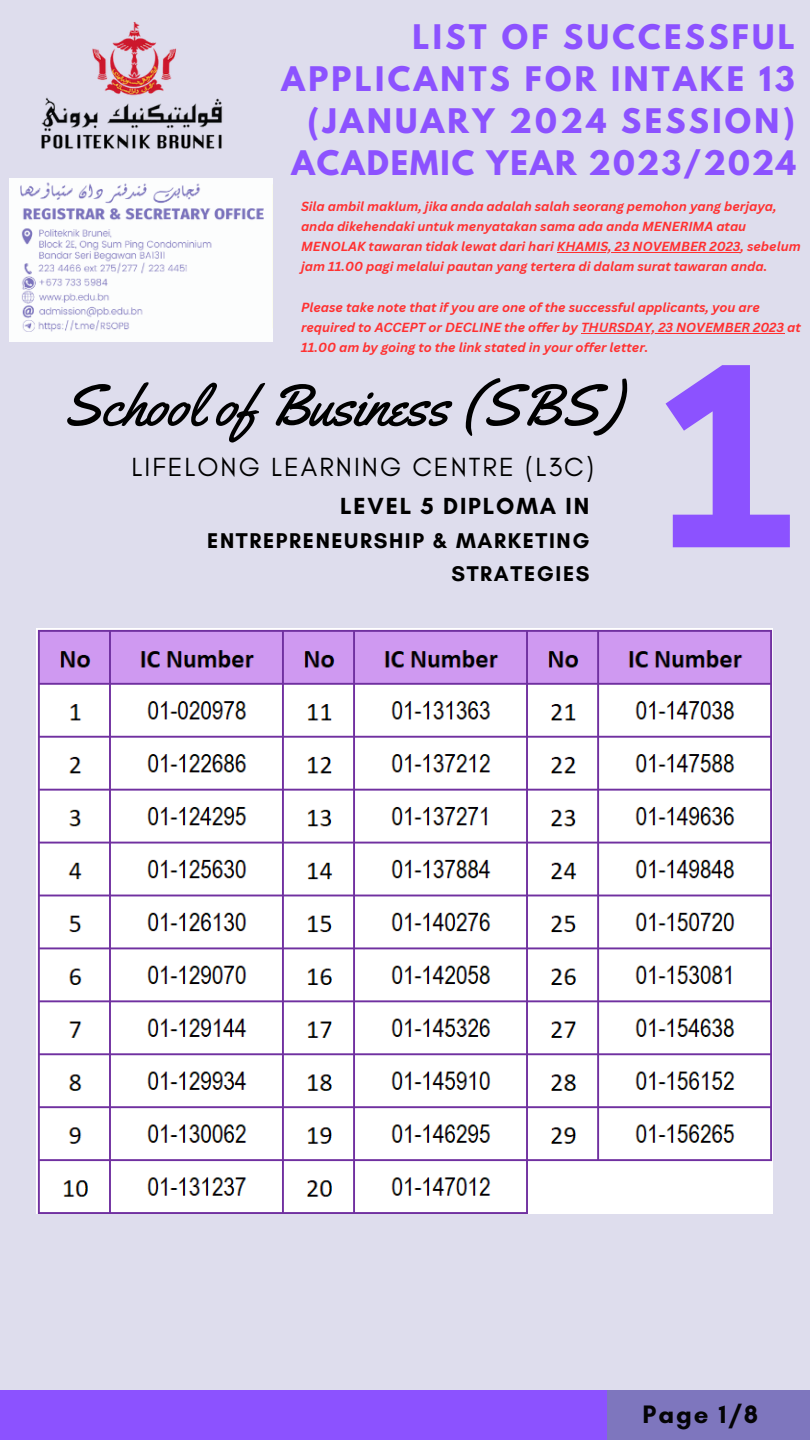
<style>
.page{position:relative;width:810px;height:1440px;background:#dedded}
.page>*{position:absolute;margin:0;border:0;box-sizing:border-box;transform-origin:0 0}
.t1{font:700 233.2px "Cooper Hewitt";color:#8c52ff}
.t2{font:58px "Yellowtail";color:#000}
.t3{font:700 30px/42px "League Spartan";letter-spacing:.11em;color:#8c52ff;text-align:right}
.t4{font:700 30px "League Spartan";letter-spacing:.065em;color:#8c52ff}
.t5{font:26.7px "Glacial Indifference";letter-spacing:.075em;color:#000}
.t6{font:700 25.7px "Glacial Indifference";color:#040405}
.t7{font:700 23.7px "Glacial Indifference";letter-spacing:.075em;color:#000}
.t8{font:700 21.7px/33px "Glacial Indifference";letter-spacing:.075em;color:#000;text-align:right}
.t9{font:italic 700 12.8px/20.2px "Canva Sans";color:#ff3131}
</style>
<div class="page">
<img style="left:41px;top:22px;width:182px;height:127px">
<img style="left:10px;top:178px;width:262px;height:164px">
<div style="left:0;top:1390px;width:810px;height:50px;background:#8c52ff"></div>
<div style="left:608px;top:1390px;width:202px;height:50px;background:#7e76be"></div>
<img style="left:37px;top:629px;width:736px;height:584px">
<hr style="left:557px;top:252px;width:183px;height:1px;background:#ff3131">
<hr style="left:581px;top:333px;width:203px;height:1px;background:#ff3131">
<p class="t3" style="left:281px;top:20px;width:515px">LIST OF SUCCESSFUL<br>APPLICANTS FOR INTAKE 13 (JANUARY 2024 SESSION)</p>
<p class="t4" style="left:292px;top:148px;width:506px">ACADEMIC YEAR 2023/2024</p>
<p class="t9" style="left:301px;top:196px;width:501px">Sila ambil maklum, jika anda adalah salah seorang pemohon yang berjaya, anda dikehendaki untuk menyatakan sama ada anda MENERIMA atau MENOLAK tawaran tidak lewat dari hari KHAMIS, 23 NOVEMBER 2023, sebelum jam 11.00 pagi melalui pautan yang tertera di dalam surat tawaran anda.</p>
<p class="t9" style="left:301px;top:297px;width:501px">Please take note that if you are one of the successful applicants, you are required to ACCEPT or DECLINE the offer by THURSDAY, 23 NOVEMBER 2023 at<br>11.00 am by going to the link stated in your offer letter.</p>
<p class="t2" style="left:63px;top:369px;width:559px">School of Business (SBS)</p>
<p class="t5" style="left:132px;top:451px;width:464px">LIFELONG LEARNING CENTRE (L3C)</p>
<p class="t7" style="left:340px;top:492px;width:251px">LEVEL 5 DIPLOMA IN</p>
<p class="t8" style="left:207px;top:524px;width:384px">ENTREPRENEURSHIP &amp; MARKETING<br>STRATEGIES</p>
<p class="t1" style="left:659px;top:372px;width:141px">1</p>
<p class="t6" style="left:643px;top:1399px;width:117px">Page 1/8</p>
</div>
